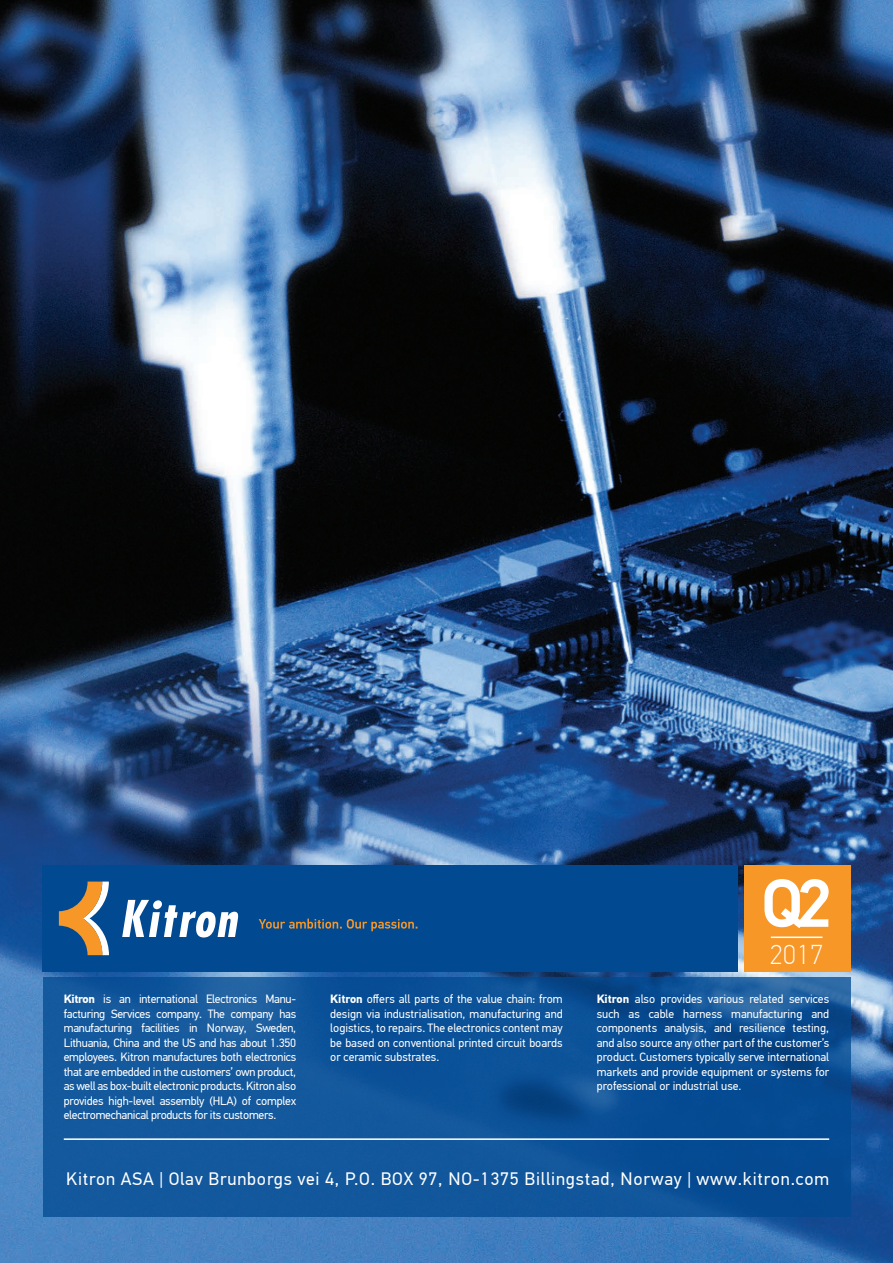
<style>
.page{position:relative;width:893px;height:1263px;background:#fff}
.page>*{position:absolute;margin:0;border:0;box-sizing:border-box;transform-origin:0 0}
.Tabell{font:500 68.1px "PF Din Text Pro";color:#fff}
.Tabell-2{font:100 27.3px "PF Din Text Pro";color:#fff}
.t1{font:18px "PF Din Text Pro";letter-spacing:.045em;color:#fff}
.t2{font:12px/14.5px "PF Din Text Pro";color:#fff;text-align:justify}
.s1{font-weight:700}
</style>
<div class="page">
<img style="left:0;top:0;width:893px;height:1263px">
<svg style="left:43px;top:977px;width:807px;height:240px;fill:#11569b"></svg>
<div style="left:43px;top:865px;width:695px;height:106px;background:#014990"></div>
<div style="left:744px;top:865px;width:106px;height:106px;background:#f79727"></div>
<svg style="left:59px;top:881px;width:358px;height:74px"></svg>
<hr style="left:771px;top:936px;width:51px;height:2px;background:#fff">
<hr style="left:64px;top:1138px;width:765px;height:2px;background:#fff">
<p class="Tabell" style="left:761px;top:862px;width:73px">Q2</p>
<p class="Tabell-2" style="left:770px;top:939px;width:55px">2017</p>
<p class="t2" style="left:64px;top:992px;width:234px"><span class="s1">Kitron</span> is an international Electronics Manu&shy;facturing Services company. The company has manufacturing facilities in Norway, Sweden, Lithuania, China and the US and has about 1.350 employees. Kitron manufactures both electronics that are embedded in the customers’ own product, as well as box-built electronic products. Kitron also provides high-level assembly (HLA) of complex electromechanical products for its customers.</p>
<p class="t2" style="left:330px;top:992px;width:234px"><span class="s1">Kitron</span> offers all parts of the value chain: from design via industrialisation, manufacturing and logistics, to repairs. The electronics content may be based on conventional printed circuit boards or ceramic substrates.</p>
<p class="t2" style="left:597px;top:992px;width:234px"><span class="s1">Kitron</span> also provides various related services such as cable harness manufacturing and components analysis, and resilience testing, and also source any other part of the customer’s product. Customers typically serve international markets and provide equipment or systems for professional or industrial use.</p>
<p class="t1" style="left:66px;top:1168px;width:764px">Kitron ASA | Olav Brunborgs vei 4, P.O. BOX 97, NO-1375 Billingstad, Norway | www.kitron.com</p>
</div>
